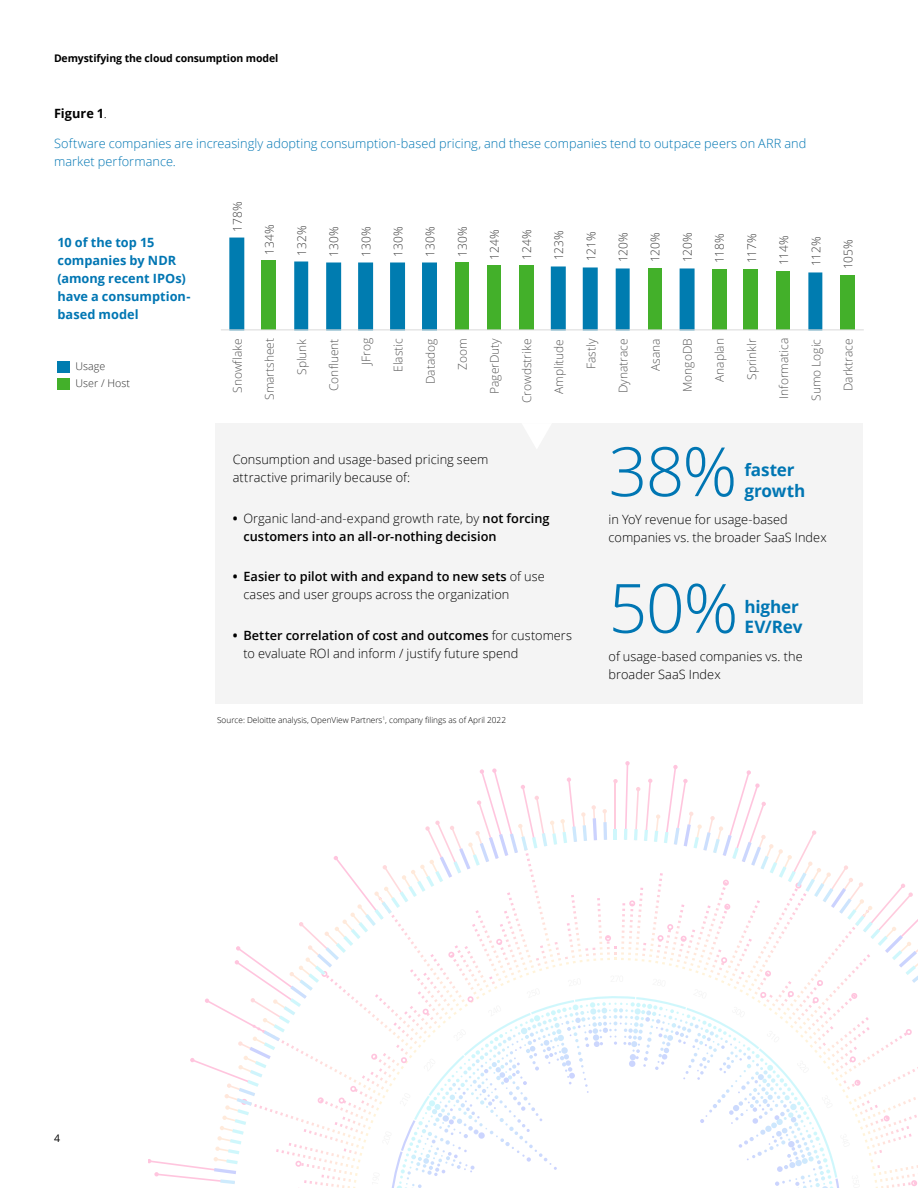
<style>
.page{position:relative;width:918px;height:1188px;background:#fff}
.page>*{position:absolute;margin:0;border:0;box-sizing:border-box;transform-origin:0 0}
.Quote_pullout_small{font:300 68.1px "Open Sans";color:#0076b3}
.Quote_name_company{font:700 17.1px/20.2px "Open Sans";letter-spacing:-.01em;color:#0076b3}
.t1{font:300 12.75px/18px "Open Sans";letter-spacing:.005em;color:#000}
.Quote_pullout_small-2{font:300 12.75px/18px "Open Sans";letter-spacing:.005em;color:#0076b3}
.t2{font:600 12.75px/18px "Open Sans";letter-spacing:.005em;color:#000}
.Quote_name_company-2{font:700 12.75px/18px "Open Sans";color:#0076b3}
.Body_copy__8_5_12pt{font:700 12.75px "Open Sans";color:#000}
.t3{font:300 12px "Open Sans";letter-spacing:-.005em;color:#595959}
.t4{font:300 12px "Open Sans";color:#404040}
.t5{font:300 12px "Open Sans";letter-spacing:.015em;color:#595959}
.t6{font:300 10.65px/17.7px "Open Sans";color:#313131}
.t7{font:700 10.5px "Open Sans";letter-spacing:-.01em;color:#000}
.t8{font:10.5px "Open Sans";color:#000}
.Footer_copy{font:300 8.25px "Open Sans";color:#000}
.s1{font-weight:300}
.s2{font-weight:700}
.s3{font-weight:600}
</style>
<div class="page">
<svg style="left:148px;top:761px;width:770px;height:427px"></svg>
<div style="left:215px;top:423px;width:648px;height:281px;background:#f4f4f4"></div>
<div style="left:840px;top:275px;width:15px;height:55px;background:#43b02a"></div>
<svg style="left:229px;top:238px;width:593px;height:92px"></svg>
<hr style="left:221px;top:330px;width:643px;height:1px;background:#d9d9d9">
<div style="left:57px;top:361px;width:13px;height:11px;background:#007cb0"></div>
<div style="left:57px;top:379px;width:13px;height:11px;background:#43b02a"></div>
<svg style="left:523px;top:424px;width:28px;height:24px"></svg>
<p class="t7" style="left:54px;top:51px;width:226px">Demystifying the cloud consumption model</p>
<p class="Body_copy__8_5_12pt" style="left:54px;top:104px;width:54px">Figure 1<span class="s1">.</span></p>
<p class="Quote_pullout_small-2" style="left:54px;top:134px;width:754px">Software companies are increasingly adopting consumption-based pricing, and these companies tend to outpace peers on ARR and market performance.</p>
<p class="Quote_name_company-2" style="left:57px;top:233px;width:135px">10 of the top 15 companies by NDR (among recent IPOs) have a consumption&shy;based model</p>
<p class="t6" style="left:76px;top:357px;width:56px">Usage<br>User / Host</p>
<p class="t4" style="left:229px;top:232px;width:32px;rotate:-90deg">178%</p>
<p class="t4" style="left:261px;top:255px;width:32px;rotate:-90deg">134%</p>
<p class="t4" style="left:294px;top:256px;width:32px;rotate:-90deg">132%</p>
<p class="t4" style="left:326px;top:257px;width:32px;rotate:-90deg">130%</p>
<p class="t4" style="left:358px;top:257px;width:32px;rotate:-90deg">130%</p>
<p class="t4" style="left:390px;top:257px;width:32px;rotate:-90deg">130%</p>
<p class="t4" style="left:422px;top:257px;width:32px;rotate:-90deg">130%</p>
<p class="t4" style="left:454px;top:257px;width:32px;rotate:-90deg">130%</p>
<p class="t4" style="left:486px;top:260px;width:32px;rotate:-90deg">124%</p>
<p class="t4" style="left:519px;top:260px;width:32px;rotate:-90deg">124%</p>
<p class="t4" style="left:551px;top:260px;width:32px;rotate:-90deg">123%</p>
<p class="t4" style="left:583px;top:261px;width:32px;rotate:-90deg">121%</p>
<p class="t4" style="left:615px;top:262px;width:32px;rotate:-90deg">120%</p>
<p class="t4" style="left:647px;top:262px;width:32px;rotate:-90deg">120%</p>
<p class="t4" style="left:679px;top:262px;width:32px;rotate:-90deg">120%</p>
<p class="t4" style="left:711px;top:263px;width:32px;rotate:-90deg">118%</p>
<p class="t4" style="left:743px;top:263px;width:32px;rotate:-90deg">117%</p>
<p class="t4" style="left:776px;top:265px;width:32px;rotate:-90deg">114%</p>
<p class="t4" style="left:808px;top:266px;width:32px;rotate:-90deg">112%</p>
<p class="t4" style="left:840px;top:269px;width:32px;rotate:-90deg">105%</p>
<p class="t3" style="left:229px;top:393px;width:56px;rotate:-90deg">Snowflake</p>
<p class="t3" style="left:261px;top:400px;width:63px;rotate:-90deg">Smartsheet</p>
<p class="t3" style="left:294px;top:375px;width:37px;rotate:-90deg">Splunk</p>
<p class="t3" style="left:326px;top:391px;width:53px;rotate:-90deg">Confluent</p>
<p class="t3" style="left:358px;top:365px;width:29px;rotate:-90deg">JFrog</p>
<p class="t3" style="left:390px;top:372px;width:35px;rotate:-90deg">Elastic</p>
<p class="t3" style="left:422px;top:384px;width:47px;rotate:-90deg">Datadog</p>
<p class="t3" style="left:454px;top:370px;width:33px;rotate:-90deg">Zoom</p>
<p class="t3" style="left:486px;top:394px;width:57px;rotate:-90deg">PagerDuty</p>
<p class="t3" style="left:519px;top:403px;width:66px;rotate:-90deg">Crowdstrike</p>
<p class="t3" style="left:551px;top:394px;width:56px;rotate:-90deg">Amplitude</p>
<p class="t3" style="left:583px;top:369px;width:32px;rotate:-90deg">Fastly</p>
<p class="t3" style="left:615px;top:393px;width:56px;rotate:-90deg">Dynatrace</p>
<p class="t3" style="left:647px;top:371px;width:34px;rotate:-90deg">Asana</p>
<p class="t3" style="left:679px;top:392px;width:55px;rotate:-90deg">MongoDB</p>
<p class="t3" style="left:711px;top:382px;width:46px;rotate:-90deg">Anaplan</p>
<p class="t5" style="left:744px;top:380px;width:43px;rotate:-90deg">Sprinklr</p>
<p class="t3" style="left:776px;top:399px;width:63px;rotate:-90deg">Informatica</p>
<p class="t3" style="left:808px;top:401px;width:63px;rotate:-90deg">Sumo Logic</p>
<p class="t3" style="left:840px;top:391px;width:54px;rotate:-90deg">Darktrace</p>
<p class="t1" style="left:233px;top:450px;width:257px">Consumption and usage-based pricing seem attractive primarily because of:</p>
<p class="t2" style="left:243px;top:509px;width:308px;text-indent:-11px"><span class="s2">•</span> <span class="s1">Organic land-and-expand growth rate, by</span> not forcing customers into an all-or-nothing decision</p>
<p class="t1" style="left:243px;top:567px;width:303px;text-indent:-11px"><span class="s2">•</span> <span class="s3">Easier to pilot with and expand to new sets</span> of use cases and user groups across the organization</p>
<p class="t1" style="left:243px;top:626px;width:330px;text-indent:-11px"><span class="s2">•</span> <span class="s3">Better correlation of cost and outcomes</span> for customers to evaluate ROI and inform / justify future spend</p>
<p class="Footer_copy" style="left:217px;top:714px;width:290px">Source: Deloitte analysis, OpenView Partners<sup>1</sup>, company filings as of April 2022</p>
<p class="Quote_pullout_small" style="left:609px;top:425px;width:130px">38%</p>
<p class="Quote_name_company" style="left:745px;top:459px;width:62px">faster growth</p>
<p class="t1" style="left:609px;top:510px;width:220px">in YoY revenue for usage-based companies vs. the broader SaaS Index</p>
<p class="Quote_pullout_small" style="left:609px;top:561px;width:131px">50%</p>
<p class="Quote_name_company" style="left:745px;top:596px;width:59px">higher<br>EV/Rev</p>
<p class="t1" style="left:609px;top:647px;width:196px">of usage-based companies vs. the broader SaaS Index</p>
<p class="t8" style="left:54px;top:1131px;width:8px">4</p>
</div>
